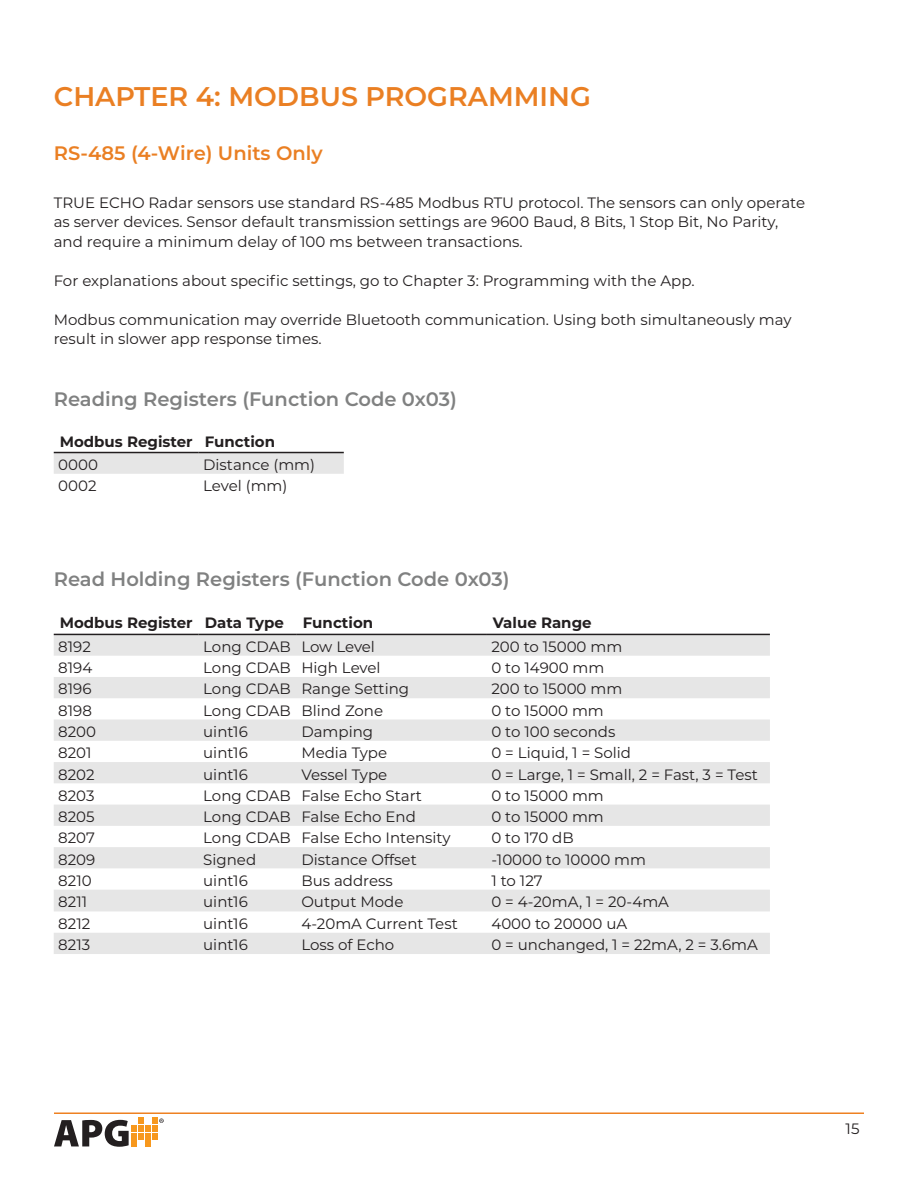
<style>
.page{position:relative;width:918px;height:1188px;background:#fff}
.page>*{position:absolute;margin:0;border:0;box-sizing:border-box;transform-origin:0 0}
.t1{font:600 27px "Montserrat";color:#ea7f23}
.t2{font:600 19.5px "Montserrat";color:#808181}
.t3{font:600 19.5px "Montserrat";color:#ea7f23}
.t4{font:15px/19.5px "Montserrat";color:#231f20}
.t5{font:700 15px "Montserrat";color:#231f20}
</style>
<div class="page">
<hr style="left:54px;top:1112px;width:810px;height:2px;background:#ee8122">
<svg style="left:54px;top:1118px;width:110px;height:29px"></svg>
<svg style="left:54px;top:635px;width:716px;height:319px;fill:#e6e6e6"></svg>
<hr style="left:54px;top:634px;width:145px;height:1px;background:#231f20">
<hr style="left:199px;top:634px;width:98px;height:1px;background:#231f20">
<hr style="left:297px;top:634px;width:190px;height:1px;background:#231f20">
<hr style="left:487px;top:634px;width:283px;height:1px;background:#231f20">
<div style="left:54px;top:453px;width:290px;height:21px;background:#e6e6e6"></div>
<hr style="left:54px;top:452px;width:145px;height:1px;background:#231f20">
<hr style="left:199px;top:452px;width:145px;height:1px;background:#231f20">
<h1 class="t1" style="left:54px;top:85px;width:539px">CHAPTER 4: MODBUS PROGRAMMING</h1>
<h2 class="t3" style="left:54px;top:145px;width:270px">RS-485 (4-Wire) Units Only</h2>
<p class="t4" style="left:54px;top:193px;width:753px">TRUE ECHO Radar sensors use standard RS-485 Modbus RTU protocol. The sensors can only operate as server devices. Sensor default transmission settings are 9600 Baud, 8 Bits, 1 Stop Bit, No Parity, and require a minimum delay of 100 ms between transactions.</p>
<p class="t4" style="left:54px;top:271px;width:642px">For explanations about specific settings, go to Chapter 3: Programming with the App.</p>
<p class="t4" style="left:54px;top:310px;width:739px">Modbus communication may override Bluetooth communication. Using both simultaneously may result in slower app response times.</p>
<h2 class="t2" style="left:54px;top:391px;width:405px">Reading Registers (Function Code 0x03)</h2>
<p class="t5" style="left:60px;top:435px;width:217px">Modbus Register Function</p>
<p class="t4" style="left:58px;top:455px;width:41px">0000</p>
<p class="t4" style="left:203px;top:455px;width:113px">Distance (mm)</p>
<p class="t4" style="left:58px;top:477px;width:40px">0002</p>
<p class="t4" style="left:203px;top:477px;width:86px">Level (mm)</p>
<h2 class="t2" style="left:54px;top:571px;width:457px">Read Holding Registers (Function Code 0x03)</h2>
<p class="t5" style="left:60px;top:617px;width:226px">Modbus Register Data Type</p>
<p class="t5" style="left:303px;top:617px;width:72px">Function</p>
<p class="t5" style="left:493px;top:617px;width:100px">Value Range</p>
<p class="t4" style="left:58px;top:637px;width:34px">8192</p>
<p class="t4" style="left:203px;top:637px;width:173px">Long CDAB Low Level</p>
<p class="t4" style="left:491px;top:637px;width:132px">200 to 15000 mm</p>
<p class="t4" style="left:58px;top:659px;width:36px">8194</p>
<p class="t4" style="left:203px;top:659px;width:179px">Long CDAB High Level</p>
<p class="t4" style="left:491px;top:659px;width:114px">0 to 14900 mm</p>
<p class="t4" style="left:58px;top:680px;width:35px">8196</p>
<p class="t4" style="left:203px;top:680px;width:208px">Long CDAB Range Setting</p>
<p class="t4" style="left:491px;top:680px;width:132px">200 to 15000 mm</p>
<p class="t4" style="left:58px;top:701px;width:35px">8198</p>
<p class="t4" style="left:203px;top:701px;width:182px">Long CDAB Blind Zone</p>
<p class="t4" style="left:491px;top:701px;width:114px">0 to 15000 mm</p>
<p class="t4" style="left:58px;top:722px;width:39px">8200</p>
<p class="t4" style="left:203px;top:722px;width:46px">uint16</p>
<p class="t4" style="left:301px;top:722px;width:73px">Damping</p>
<p class="t4" style="left:491px;top:722px;width:126px">0 to 100 seconds</p>
<p class="t4" style="left:58px;top:744px;width:35px">8201</p>
<p class="t4" style="left:203px;top:744px;width:46px">uint16</p>
<p class="t4" style="left:301px;top:744px;width:87px">Media Type</p>
<p class="t4" style="left:491px;top:744px;width:141px">0 = Liquid, 1 = Solid</p>
<p class="t4" style="left:58px;top:765px;width:38px">8202</p>
<p class="t4" style="left:203px;top:765px;width:46px">uint16</p>
<p class="t4" style="left:301px;top:765px;width:87px">Vessel Type</p>
<p class="t4" style="left:491px;top:765px;width:268px">0 = Large, 1 = Small, 2 = Fast, 3 = Test</p>
<p class="t4" style="left:58px;top:786px;width:38px">8203</p>
<p class="t4" style="left:203px;top:786px;width:220px">Long CDAB False Echo Start</p>
<p class="t4" style="left:491px;top:786px;width:114px">0 to 15000 mm</p>
<p class="t4" style="left:58px;top:808px;width:38px">8205</p>
<p class="t4" style="left:203px;top:808px;width:214px">Long CDAB False Echo End</p>
<p class="t4" style="left:491px;top:808px;width:114px">0 to 15000 mm</p>
<p class="t4" style="left:58px;top:829px;width:38px">8207</p>
<p class="t4" style="left:203px;top:829px;width:249px">Long CDAB False Echo Intensity</p>
<p class="t4" style="left:491px;top:829px;width:84px">0 to 170 dB</p>
<p class="t4" style="left:58px;top:850px;width:39px">8209</p>
<p class="t4" style="left:203px;top:850px;width:54px">Signed</p>
<p class="t4" style="left:301px;top:850px;width:117px">Distance Offset</p>
<p class="t4" style="left:491px;top:850px;width:156px">-10000 to 10000 mm</p>
<p class="t4" style="left:58px;top:871px;width:35px">8210</p>
<p class="t4" style="left:203px;top:871px;width:46px">uint16</p>
<p class="t4" style="left:301px;top:871px;width:93px">Bus address</p>
<p class="t4" style="left:491px;top:871px;width:53px">1 to 127</p>
<p class="t4" style="left:58px;top:893px;width:30px">8211</p>
<p class="t4" style="left:203px;top:893px;width:46px">uint16</p>
<p class="t4" style="left:301px;top:893px;width:104px">Output Mode</p>
<p class="t4" style="left:491px;top:893px;width:179px">0 = 4-20mA, 1 = 20-4mA</p>
<p class="t4" style="left:58px;top:914px;width:34px">8212</p>
<p class="t4" style="left:203px;top:914px;width:46px">uint16</p>
<p class="t4" style="left:301px;top:914px;width:158px">4-20mA Current Test</p>
<p class="t4" style="left:491px;top:914px;width:137px">4000 to 20000 uA</p>
<p class="t4" style="left:58px;top:936px;width:33px">8213</p>
<p class="t4" style="left:203px;top:936px;width:46px">uint16</p>
<p class="t4" style="left:301px;top:936px;width:94px">Loss of Echo</p>
<p class="t4" style="left:491px;top:936px;width:268px">0 = unchanged, 1 = 22mA, 2 = 3.6mA</p>
<p class="t4" style="left:846px;top:1120px;width:15px">15</p>
</div>
